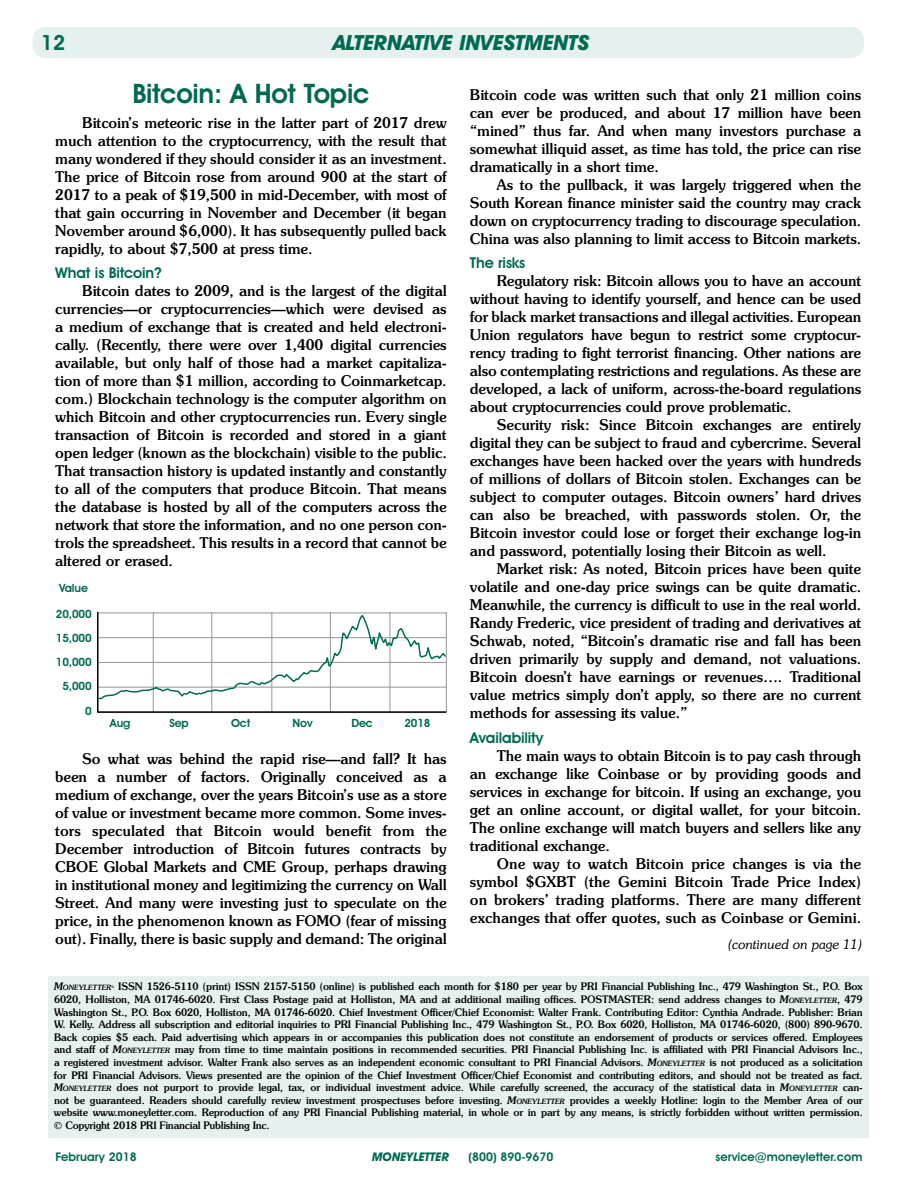
<style>
.page{position:relative;width:918px;height:1188px;background:#fff}
.page>*{position:absolute;margin:0;border:0;box-sizing:border-box;transform-origin:0 0}
.t1{font:600 27px "Avant Garde IT Cby BT";letter-spacing:-.01em;color:#006a51}
.t2{font:italic 700 21px "Avant Garde IT Cby BT";color:#006a51}
.t3{font:600 21px "Avant Garde IT Cby BT";color:#006a51}
.t4{font:500 15px/18px "Souvenir IT Cby BT";letter-spacing:-.01em;color:#000;text-align:justify}
.t5{font:600 15px "Avant Garde IT Cby BT";letter-spacing:-.01em;color:#006a51}
.t6{font:italic 300 13.5px "Souvenir IT Cby BT";color:#000}
.t7{font:600 12px "Avant Garde IT Cby BT";color:#006a51}
.t8{font:italic 700 12px "Avant Garde IT Cby BT";color:#006a51}
.t9{font:600 11.4px/24.3px "Avant Garde IT Cby BT";letter-spacing:-.01em;color:#006a51;text-align:right}
.t10{font:500 10.5px/12.6px "Souvenir IT Cby BT";letter-spacing:-.025em;color:#000;text-align:justify}
.t11{font:italic 500 7.35px "Souvenir IT Cby BT";letter-spacing:-.02em;color:#000}
.s1{font-style:italic}
.s2{font-style:italic;font-size:7.35px}
.s3{font-size:10.5px}
</style>
<div class="page">
<div style="left:33px;top:27px;width:831px;height:31px;background:#e6f0ee;border-radius:14px"></div>
<div style="left:48px;top:976px;width:821px;height:162px;background:#e6f0ee"></div>
<svg style="left:97px;top:613px;width:350px;height:100px"></svg>
<h2 class="t2" style="left:363px;top:30px;width:227px">ERNATIVE INVES TMENTS</h2>
<h2 class="t3" style="left:41px;top:33px;width:26px">1212</h2>
<h2 class="t2" style="left:333px;top:36px;width:173px">ALTPAGE HEADING</h2>
<h1 class="t1" style="left:133px;top:77px;width:238px">Bitcoin: A Hot Topic</h1>
<p class="t4" style="left:55px;top:113px;width:393px;text-indent:27px">Bitcoin’s meteoric rise in the latter part of 2017 drew much attention to the cryptocurrency, with the result that many wondered if they should consider it as an investment.<br>The price of Bitcoin rose from around 900 at the start of 2017 to a peak of $19,500 in mid-December, with most of that gain occurring in November and December (it began November around $6,000). It has subsequently pulled back rapidly, to about $7,500 at press time.</p>
<p class="t5" style="left:55px;top:264px;width:108px">What is Bitcoin?</p>
<p class="t4" style="left:55px;top:282px;width:393px;text-indent:27px">Bitcoin dates to 2009, and is the largest of the digital currencies—or cryptocurrencies—which were devised as a medium of exchange that is created and held electroni&shy;cally. (Recently, there were over 1,400 digital currencies available, but only half of those had a market capitaliza&shy;tion of more than $1 million, according to Coinmarketcap. com.) Blockchain technology is the computer algorithm on which Bitcoin and other cryptocurrencies run. Every single transaction of Bitcoin is recorded and stored in a giant open ledger (known as the blockchain) visible to the public.<br>That transaction history is updated instantly and constantly to all of the computers that produce Bitcoin. That means the database is hosted by all of the computers across the network that store the information, and no one person con&shy;trols the spreadsheet. This results in a record that cannot be altered or erased.</p>
<p class="t9" style="left:59px;top:576px;width:30px">Value</p>
<p class="t9" style="left:56px;top:602px;width:37px">20,000<br>15,000<br>10,000<br>5,000<br>0</p>
<p class="t9" style="left:110px;top:711px;width:22px">Aug</p>
<p class="t9" style="left:169px;top:711px;width:21px">Sep</p>
<p class="t9" style="left:231px;top:711px;width:21px">Oct</p>
<p class="t9" style="left:293px;top:711px;width:22px">Nov</p>
<p class="t9" style="left:351px;top:711px;width:23px">Dec</p>
<p class="t9" style="left:404px;top:711px;width:28px">2018</p>
<p class="t4" style="left:55px;top:750px;width:393px;text-indent:27px">So what was behind the rapid rise—and fall? It has been a number of factors. Originally conceived as a medium of exchange, over the years Bitcoin’s use as a store of value or investment became more common. Some inves&shy;tors speculated that Bitcoin would benefit from the December introduction of Bitcoin futures contracts by CBOE Global Markets and CME Group, perhaps drawing in institutional money and legitimizing the currency on Wall Street. And many were investing just to speculate on the price, in the phenomenon known as FOMO (fear of missing out). Finally, there is basic supply and demand: The original</p>
<p class="t4" style="left:470px;top:85px;width:393px">Bitcoin code was written such that only 21 million coins can ever be produced, and about 17 million have been “mined” thus far. And when many investors purchase a somewhat illiquid asset, as time has told, the price can rise dramatically in a short time.</p>
<p class="t4" style="left:470px;top:175px;width:393px;text-indent:27px">As to the pullback, it was largely triggered when the South Korean finance minister said the country may crack down on cryptocurrency trading to discourage speculation.<br>China was also planning to limit access to Bitcoin markets.</p>
<p class="t5" style="left:470px;top:254px;width:57px">The risks</p>
<p class="t4" style="left:470px;top:272px;width:393px;text-indent:27px">Regulatory risk: Bitcoin allows you to have an account without having to identify yourself, and hence can be used for black market transactions and illegal activities. European Union regulators have begun to restrict some cryptocur&shy;rency trading to fight terrorist financing. Other nations are also contemplating restrictions and regulations. As these are developed, a lack of uniform, across-the-board regulations about cryptocurrencies could prove problematic.</p>
<p class="t4" style="left:470px;top:416px;width:393px;text-indent:27px">Security risk: Since Bitcoin exchanges are entirely digital they can be subject to fraud and cybercrime. Several exchanges have been hacked over the years with hundreds of millions of dollars of Bitcoin stolen. Exchanges can be subject to computer outages. Bitcoin owners’ hard drives can also be breached, with passwords stolen. Or, the Bitcoin investor could lose or forget their exchange log-in and password, potentially losing their Bitcoin as well.</p>
<p class="t4" style="left:470px;top:560px;width:393px;text-indent:27px">Market risk: As noted, Bitcoin prices have been quite volatile and one-day price swings can be quite dramatic.<br>Meanwhile, the currency is difficult to use in the real world.<br>Randy Frederic, vice president of trading and derivatives at Schwab, noted, “Bitcoin’s dramatic rise and fall has been driven primarily by supply and demand, not valuations.<br>Bitcoin doesn’t have earnings or revenues…. Traditional value metrics simply don’t apply, so there are no current methods for assessing its value.”</p>
<p class="t5" style="left:470px;top:728px;width:75px">Availability</p>
<p class="t4" style="left:470px;top:746px;width:393px;text-indent:27px">The main ways to obtain Bitcoin is to pay cash through an exchange like Coinbase or by providing goods and services in exchange for bitcoin. If using an exchange, you get an online account, or digital wallet, for your bitcoin.<br>The online exchange will match buyers and sellers like any traditional exchange.</p>
<p class="t4" style="left:470px;top:854px;width:393px;text-indent:27px">One way to watch Bitcoin price changes is via the symbol $GXBT (the Gemini Bitcoin Trade Price Index) on brokers’ trading platforms. There are many different exchanges that offer quotes, such as Coinbase or Gemini.</p>
<p class="t6" style="left:728px;top:936px;width:136px">(continued on page 11)</p>
<p class="t10" style="left:54px;top:980px;width:810px;text-indent:64px">ISSN 1526-5110 (print) ISSN 2157-5150 (online) is published each month for $180 per year by PRI Financial Publishing Inc., 479 Washington St., P.O. Box 6020, Holliston, MA 01746-6020. First Class Postage paid at Holliston, MA and at additional mailing offices. POSTMASTER: send address changes to <span class="s1">M</span><span class="s2">ONEYLETTER</span>, 479<br>Washington St., P.O. Box 6020, Holliston, MA 01746-6020. Chief Investment Officer/Chief Economist: Walter Frank. Contributing Editor: Cynthia Andrade. Publisher: Brian W. Kelly. Address all subscription and editorial inquiries to PRI Financial Publishing Inc., 479 Washington St., P.O. Box 6020, Holliston, MA 01746-6020, (800) 890-9670.<br>Back copies $5 each. Paid advertising which appears in or accompanies this publication does not constitute an endorsement of products or services offered. Employees and staff of <span class="s1">M</span><span class="s2">ONEYLETTER</span> may from time to time maintain positions in recommended securities. PRI Financial Publishing Inc. is affiliated with PRI Financial Advisors Inc., a registered investment advisor. Walter Frank also serves as an independent economic consultant to PRI Financial Advisors. <span class="s1">M</span><span class="s2">ONEYLETTER</span> is not produced as a solicitation for PRI Financial Advisors. Views presented are the opinion of the Chief Investment Officer/Chief Economist and contributing editors, and should not be treated as fact.<br><span class="s1">M</span><span class="s2">ONEYLETTER</span> does not purport to provide legal, tax, or individual investment advice. While carefully screened, the accuracy of the statistical data in <span class="s1">M</span><span class="s2">ONEYLETTER</span> can&shy;not be guaranteed. Readers should carefully review investment prospectuses before investing. <span class="s1">M</span><span class="s2">ONEYLETTER</span> provides a weekly Hotline: login to the Member Area of our website www.moneyletter.com. Reproduction of any PRI Financial Publishing material, in whole or in part by any means, is strictly forbidden without written permission. © Copyright 2018 PRI Financial Publishing Inc.</p>
<p class="t11" style="left:54px;top:983px;width:62px"><span class="s3">M</span>ONEYLETTER<sup>®</sup></p>
<p class="t7" style="left:56px;top:1150px;width:83px">February 2018</p>
<p class="t8" style="left:372px;top:1150px;width:79px">MONEYLETTER</p>
<p class="t7" style="left:469px;top:1150px;width:86px">(800) 890-9670</p>
<p class="t7" style="left:716px;top:1150px;width:148px">service@moneyletter.com</p>
</div>
